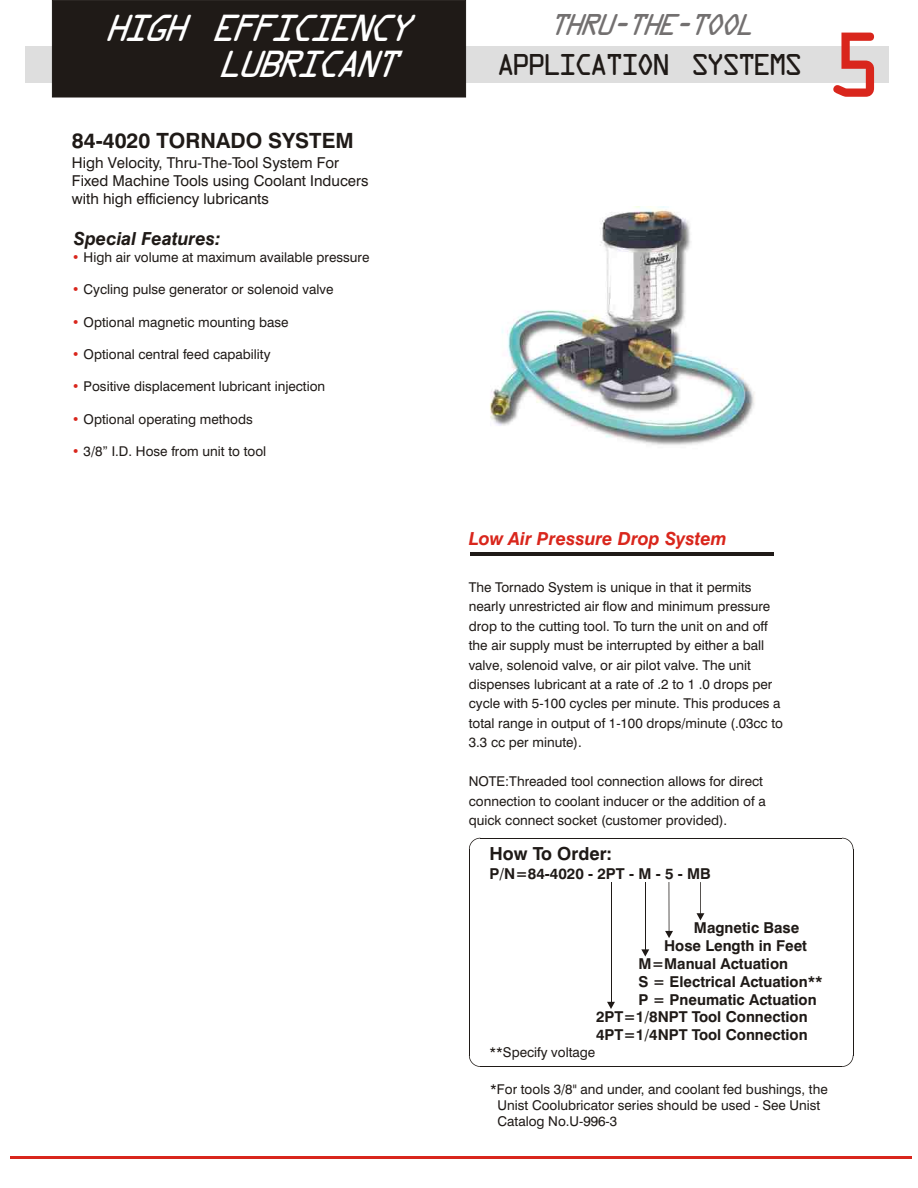
<style>
.page{position:relative;width:918px;height:1188px;background:#fff}
.page>*{position:absolute;margin:0;border:0;box-sizing:border-box;transform-origin:0 0}
.t1{font:82.5px "OCRA";color:#d9261c}
.t2{font:italic 33.9px/35.5px "OCRA";color:#fff}
.t3{font:27px "OCRA";letter-spacing:-.145em;color:#1f1a17}
.t4{font:italic 27px "OCRA";color:#737070}
.t5{font:700 21px "Swis 721 BT";color:#1f1a17}
.t6{font:italic 700 18px "Swis 721 BT";color:#d9261c}
.t7{font:italic 700 18px "Swis 721 BT";color:#1f1a17}
.t8{font:700 18px "Swis 721 BT";color:#1f1a17}
.t9{font:700 15px "Swis 721 BT";color:#1f1a17}
.t10{font:15px/18px "Swis 721 BT";color:#1f1a17}
.t11{font:13.5px/19.4px "Swis 721 BT";color:#1f1a17}
.s1{color:#d9261c}
</style>
<div class="page">
<hr style="left:669px;top:882px;width:1px;height:50px;background:#1f1a17">
<svg style="left:665px;top:931px;width:8px;height:7px"></svg>
<hr style="left:700px;top:882px;width:1px;height:32px;background:#1f1a17">
<svg style="left:697px;top:913px;width:7px;height:7px"></svg>
<hr style="left:645px;top:882px;width:1px;height:68px;background:#1f1a17">
<svg style="left:641px;top:949px;width:8px;height:8px"></svg>
<hr style="left:611px;top:882px;width:1px;height:120px;background:#1f1a17">
<svg style="left:607px;top:1002px;width:8px;height:7px"></svg>
<hr style="left:480px;top:838px;width:362px;height:1px;background:#1f1a17">
<svg style="left:842px;top:838px;width:11px;height:11px"></svg>
<hr style="left:853px;top:849px;width:1px;height:206px;background:#1f1a17">
<svg style="left:842px;top:1055px;width:11px;height:12px"></svg>
<hr style="left:480px;top:1066px;width:362px;height:1px;background:#1f1a17">
<svg style="left:469px;top:1055px;width:11px;height:12px"></svg>
<hr style="left:469px;top:849px;width:1px;height:206px;background:#1f1a17">
<svg style="left:469px;top:838px;width:11px;height:11px"></svg>
<hr style="left:470px;top:553px;width:304px;height:3px;background:#1f1a17">
<div style="left:25px;top:46px;width:864px;height:37px;background:#dedede"></div>
<div style="left:52px;top:0;width:414px;height:97px;background:#1f1a17;border:1px solid #1f1a17"></div>
<img style="left:490px;top:207px;width:265px;height:238px">
<hr style="left:11px;top:1156px;width:901px;height:3px;background:#d9261c">
<h2 class="t2" style="left:217px;top:14px;width:207px;text-indent:-114px">HIGH EFFICIENCY<br>LUBRICANT</h2>
<h3 class="t5" style="left:72px;top:132px;width:283px">84-4020 TORNADO SYSTEM</h3>
<p class="t10" style="left:72px;top:155px;width:298px">High Velocity, Thru-The-Tool System For<br>Fixed Machine Tools using Coolant Inducers with high efficiency lubricants</p>
<h3 class="t7" style="left:74px;top:231px;width:148px">Special Features:</h3>
<p class="t11" style="left:72px;top:249px;width:299px"><span class="s1">•</span> High air volume at maximum available pressure</p>
<p class="t11" style="left:72px;top:281px;width:263px"><span class="s1">•</span> Cycling pulse generator or solenoid valve</p>
<p class="t11" style="left:72px;top:313px;width:218px"><span class="s1">•</span> Optional magnetic mounting base</p>
<p class="t11" style="left:72px;top:346px;width:200px"><span class="s1">•</span> Optional central feed capability</p>
<p class="t11" style="left:72px;top:378px;width:255px"><span class="s1">•</span> Positive displacement lubricant injection</p>
<p class="t11" style="left:72px;top:411px;width:182px"><span class="s1">•</span> Optional operating methods</p>
<p class="t11" style="left:72px;top:443px;width:196px"><span class="s1">•</span> 3/8” I.D. Hose from unit to tool</p>
<h3 class="t4" style="left:547px;top:15px;width:217px">THRU-THE-TOOL</h3>
<h3 class="t3" style="left:496px;top:54px;width:309px">APPLICATION SYSTEMS</h3>
<h1 class="t1" style="left:824px;top:34px;width:61px">5</h1>
<h3 class="t6" style="left:469px;top:532px;width:260px">Low Air Pressure Drop System</h3>
<p class="t11" style="left:469px;top:579px;width:316px">The Tornado System is unique in that it permits nearly unrestricted air flow and minimum pressure drop to the cutting tool. To turn the unit on and off the air supply must be interrupted by either a ball valve, solenoid valve, or air pilot valve. The unit dispenses lubricant at a rate of .2 to 1 .0 drops per cycle with 5-100 cycles per minute. This produces a total range in output of 1-100 drops/minute (.03cc to 3.3 cc per minute).</p>
<p class="t11" style="left:469px;top:773px;width:298px">NOTE:Threaded tool connection allows for direct connection to coolant inducer or the addition of a quick connect socket (customer provided).</p>
<h3 class="t8" style="left:489px;top:846px;width:124px">How To Order:</h3>
<p class="t9" style="left:489px;top:867px;width:223px">P/N=84-4020 - 2PT - M - 5 - MB</p>
<p class="t9" style="left:694px;top:921px;width:107px">Magnetic Base</p>
<p class="t9" style="left:664px;top:939px;width:144px">Hose Length in Feet</p>
<p class="t9" style="left:639px;top:957px;width:151px">M=Manual Actuation</p>
<p class="t9" style="left:639px;top:975px;width:186px">S = Electrical Actuation**</p>
<p class="t9" style="left:639px;top:993px;width:180px">P = Pneumatic Actuation</p>
<p class="t9" style="left:596px;top:1011px;width:213px">2PT=1/8NPT Tool Connection</p>
<p class="t9" style="left:596px;top:1029px;width:213px">4PT=1/4NPT Tool Connection</p>
<p class="t11" style="left:489px;top:1044px;width:107px">**Specify voltage</p>
<p class="t11" style="left:498px;top:1082px;width:332px;line-height:16.2px;text-indent:-7px">*For tools 3/8" and under, and coolant fed bushings, the<br>Unist Coolubricator series should be used - See Unist<br>Catalog No.U-996-3</p>
</div>
